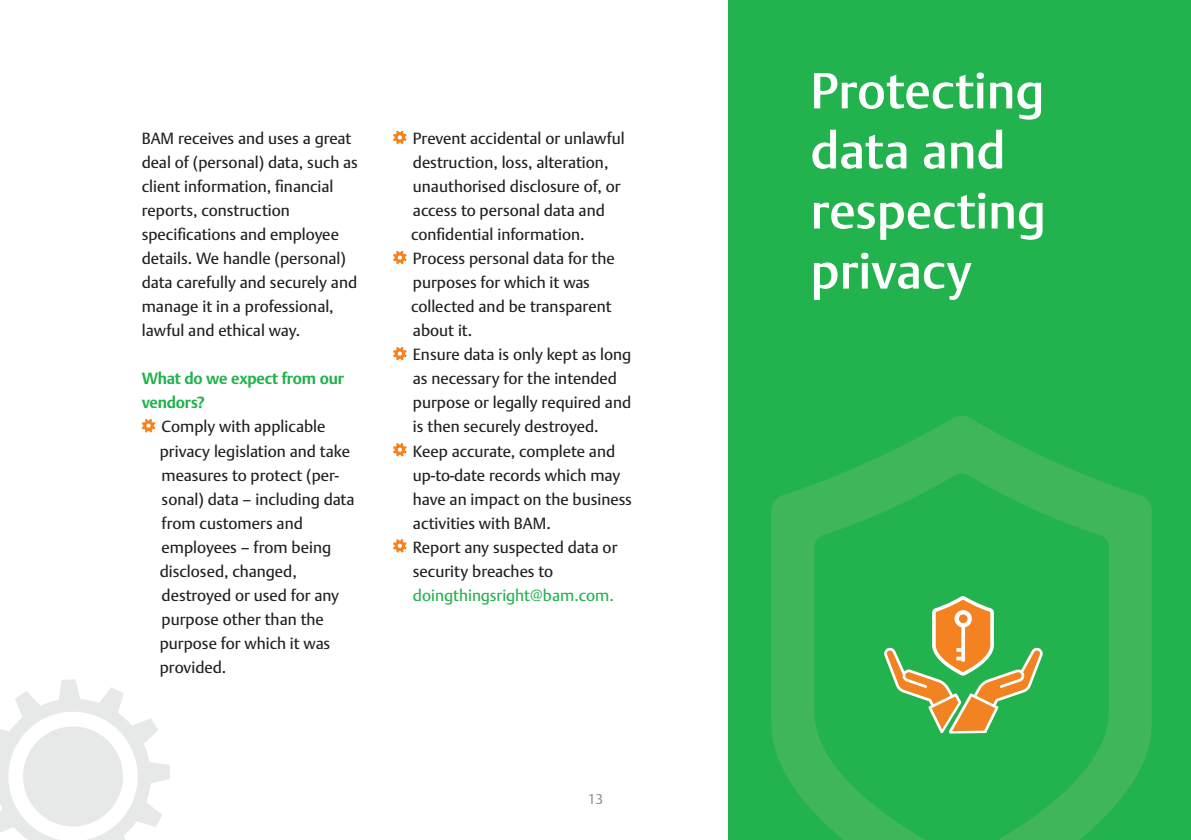
<style>
.page{position:relative;width:1191px;height:840px;background:#fff}
.page>*{position:absolute;margin:0;border:0;box-sizing:border-box;transform-origin:0 0}
.t1{font:500 50px/60px "DTL Argo TOT";color:#fff}
.t2{font:16px/24px "DTL Argo TOT";color:#231f20}
.t3{font:700 16px/24px "DTL Argo TOT";letter-spacing:-.015em;color:#22b24e}
.t4{font:16px "DTL Argo TOT";color:#22b24e}
.t5{font:14px "DTL Argo TOT";color:#939598}
</style>
<div class="page">
<div style="left:729px;top:0;width:462px;height:839px;background:#22b24e"></div>
<svg style="left:771px;top:415px;width:380px;height:424px"></svg>
<svg style="left:0;top:679px;width:170px;height:160px"></svg>
<svg style="left:393px;top:130px;width:14px;height:14px"></svg>
<svg style="left:393px;top:250px;width:14px;height:14px"></svg>
<svg style="left:393px;top:346px;width:14px;height:14px"></svg>
<svg style="left:393px;top:443px;width:14px;height:13px"></svg>
<svg style="left:393px;top:539px;width:14px;height:13px"></svg>
<svg style="left:142px;top:419px;width:13px;height:13px"></svg>
<svg style="left:883px;top:592px;width:160px;height:143px"></svg>
<p class="t2" style="left:142px;top:127px;width:217px">BAM receives and uses a great deal of (personal) data, such as client information, financial reports, construction specifications and employee details. We handle (personal) data carefully and securely and manage it in a professional, lawful and ethical way.</p>
<p class="t3" style="left:142px;top:367px;width:204px">What do we expect from our vendors?</p>
<p class="t2" style="left:160px;top:415px;width:196px">Comply with applicable privacy legislation and take measures to protect (per&shy;sonal) data – including data from customers and employees – from being disclosed, changed, destroyed or used for any purpose other than the purpose for which it was provided.</p>
<p class="t2" style="left:411px;top:127px;width:222px">Prevent accidental or unlawful destruction, loss, alteration, unauthorised disclosure of, or access to personal data and confidential information.<br>Process personal data for the purposes for which it was collected and be transparent about it.<br>Ensure data is only kept as long as necessary for the intended purpose or legally required and is then securely destroyed.<br>Keep accurate, complete and up-to-date records which may have an impact on the business activities with BAM.<br>Report any suspected data or security breaches to</p>
<p class="t4" style="left:413px;top:585px;width:202px">doingthingsright@bam.com.</p>
<p class="t5" style="left:587px;top:790px;width:17px">13</p>
<h1 class="t1" style="left:810px;top:61px;width:237px">Protecting data and respecting privacy</h1>
</div>
